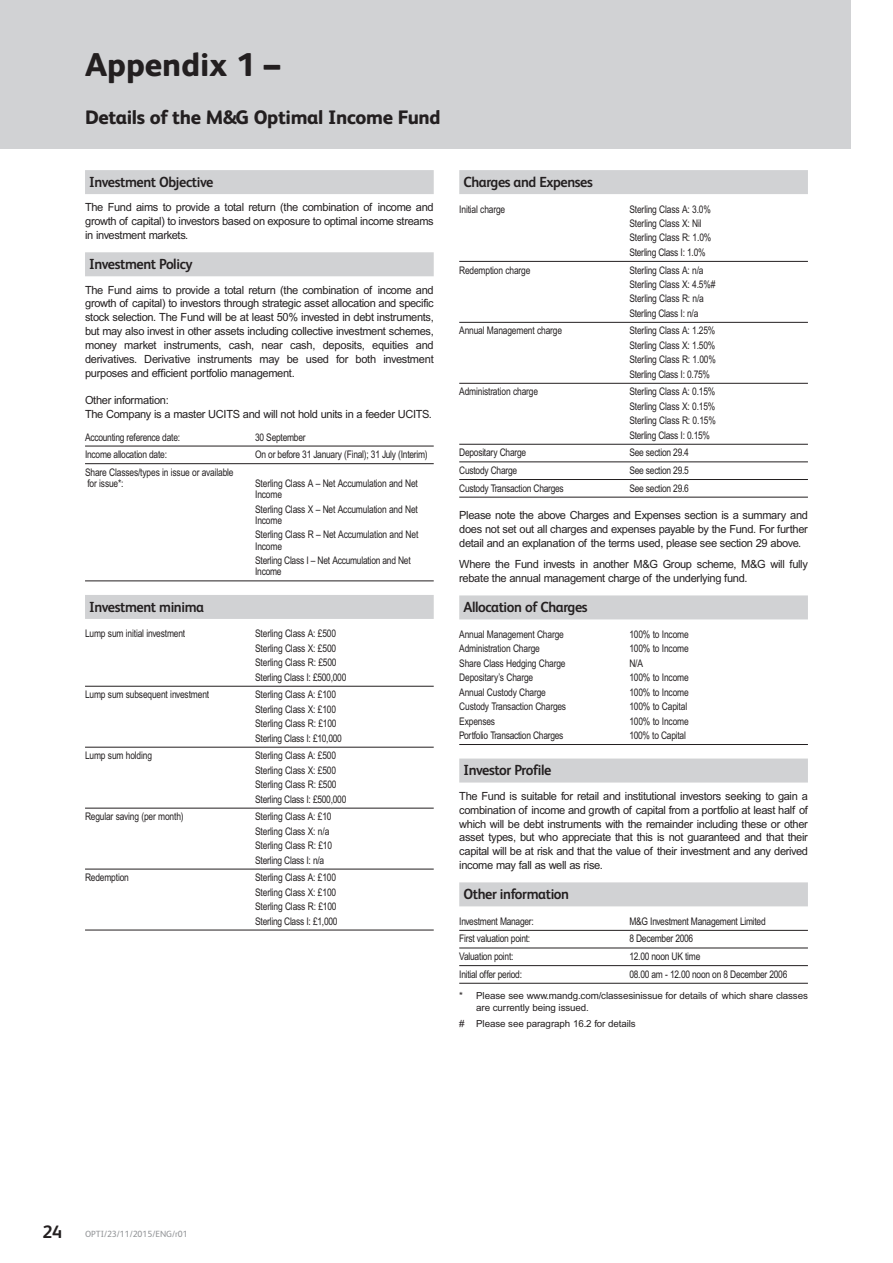
<style>
.page{position:relative;width:893px;height:1263px;background:#fff}
.page>*{position:absolute;margin:0;border:0;box-sizing:border-box;transform-origin:0 0}
.t1{font:800 33px "FS Albert";color:#231f20}
.t2{font:800 19.5px "FS Albert";letter-spacing:-.015em;color:#231f20}
.t3{font:700 18px "FS Albert";color:#231f20}
.t4{font:700 14.7px "FS Albert";letter-spacing:-.03em;color:#231f20;scale:.96 1}
.t5{font:11.25px/13.8px "Arial";letter-spacing:-.03em;color:#231f20;text-align:justify}
.t6{font:10.5px/14.4px "Arial Narrow";letter-spacing:-.015em;color:#231f20}
.t7{font:9.75px/12px "Arial";letter-spacing:-.01em;color:#231f20}
.t8{font:9px "FS Albert";color:#939598}
</style>
<div class="page">
<div style="left:0;top:0;width:850px;height:149px;background:#d1d2d4"></div>
<div style="left:85px;top:170px;width:349px;height:24px;background:#d1d2d4"></div>
<div style="left:85px;top:252px;width:349px;height:24px;background:#d1d2d4"></div>
<hr style="left:85px;top:446px;width:349px;height:1px;background:#231f20">
<hr style="left:85px;top:463px;width:349px;height:1px;background:#231f20">
<hr style="left:85px;top:581px;width:349px;height:1px;background:#231f20">
<div style="left:85px;top:595px;width:349px;height:24px;background:#d1d2d4"></div>
<hr style="left:85px;top:686px;width:349px;height:1px;background:#231f20">
<hr style="left:85px;top:747px;width:349px;height:1px;background:#231f20">
<hr style="left:85px;top:808px;width:349px;height:1px;background:#231f20">
<hr style="left:85px;top:869px;width:349px;height:1px;background:#231f20">
<hr style="left:85px;top:930px;width:349px;height:1px;background:#231f20">
<div style="left:459px;top:170px;width:349px;height:24px;background:#d1d2d4"></div>
<hr style="left:459px;top:261px;width:349px;height:1px;background:#231f20">
<hr style="left:459px;top:322px;width:349px;height:1px;background:#231f20">
<hr style="left:459px;top:383px;width:349px;height:1px;background:#231f20">
<hr style="left:459px;top:444px;width:349px;height:1px;background:#231f20">
<hr style="left:459px;top:462px;width:349px;height:1px;background:#231f20">
<hr style="left:459px;top:479px;width:349px;height:1px;background:#231f20">
<hr style="left:459px;top:497px;width:349px;height:1px;background:#231f20">
<div style="left:459px;top:595px;width:349px;height:24px;background:#d1d2d4"></div>
<hr style="left:459px;top:744px;width:349px;height:1px;background:#231f20">
<div style="left:459px;top:758px;width:349px;height:24px;background:#d1d2d4"></div>
<div style="left:459px;top:882px;width:349px;height:24px;background:#d1d2d4"></div>
<hr style="left:459px;top:930px;width:349px;height:1px;background:#231f20">
<hr style="left:459px;top:948px;width:349px;height:1px;background:#231f20">
<hr style="left:459px;top:965px;width:349px;height:1px;background:#231f20">
<hr style="left:459px;top:983px;width:349px;height:1px;background:#231f20">
<h1 class="t1" style="left:85px;top:54px;width:197px">Appendix 1 –</h1>
<h2 class="t2" style="left:85px;top:111px;width:357px">Details of the M&amp;G Optimal Income Fund</h2>
<h3 class="t4" style="left:89px;top:177px;width:131px">Investment Objective</h3>
<p class="t5" style="left:85px;top:202px;width:350px">The Fund aims to provide a total return (the combination of income and growth of capital) to investors based on exposure to optimal income streams in investment markets.</p>
<h3 class="t4" style="left:89px;top:259px;width:109px">Investment Policy</h3>
<p class="t5" style="left:85px;top:284px;width:350px">The Fund aims to provide a total return (the combination of income and growth of capital) to investors through strategic asset allocation and specific stock selection. The Fund will be at least 50% invested in debt instruments, but may also invest in other assets including collective investment schemes, money market instruments, cash, near cash, deposits, equities and derivatives. Derivative instruments may be used for both investment purposes and efficient portfolio management.</p>
<p class="t5" style="left:85px;top:394px;width:348px">Other information:<br>The Company is a master UCITS and will not hold units in a feeder UCITS.</p>
<p class="t6" style="left:85px;top:431px;width:97px">Accounting reference date:</p>
<p class="t6" style="left:255px;top:431px;width:52px">30 September</p>
<p class="t6" style="left:85px;top:448px;width:84px">Income allocation date:</p>
<p class="t6" style="left:255px;top:448px;width:174px">On or before 31 January (Final); 31 July (Interim)</p>
<p class="t6" style="left:85px;top:467px;width:150px;line-height:11.2px">Share Classes/types in issue or available for issue*:</p>
<p class="t6" style="left:255px;top:479px;width:164px;line-height:11.2px">Sterling Class A – Net Accumulation and Net<br>Income</p>
<p class="t6" style="left:255px;top:504px;width:164px;line-height:11.2px">Sterling Class X – Net Accumulation and Net<br>Income</p>
<p class="t6" style="left:255px;top:530px;width:165px;line-height:11.2px">Sterling Class R – Net Accumulation and Net<br>Income</p>
<p class="t6" style="left:255px;top:556px;width:157px;line-height:11.2px">Sterling Class I – Net Accumulation and Net<br>Income</p>
<h3 class="t4" style="left:89px;top:601px;width:121px">Investment minima</h3>
<p class="t6" style="left:85px;top:627px;width:102px">Lump sum initial investment</p>
<p class="t6" style="left:255px;top:627px;width:93px">Sterling Class A: £500<br>Sterling Class X: £500<br>Sterling Class R: £500<br>Sterling Class I: £500,000</p>
<p class="t6" style="left:85px;top:688px;width:126px">Lump sum subsequent investment</p>
<p class="t6" style="left:255px;top:688px;width:88px">Sterling Class A: £100<br>Sterling Class X: £100<br>Sterling Class R: £100<br>Sterling Class I: £10,000</p>
<p class="t6" style="left:85px;top:749px;width:68px">Lump sum holding</p>
<p class="t6" style="left:255px;top:749px;width:93px">Sterling Class A: £500<br>Sterling Class X: £500<br>Sterling Class R: £500<br>Sterling Class I: £500,000</p>
<p class="t6" style="left:85px;top:810px;width:100px">Regular saving (per month)</p>
<p class="t6" style="left:255px;top:810px;width:78px">Sterling Class A: £10<br>Sterling Class X: n/a<br>Sterling Class R: £10<br>Sterling Class I: n/a</p>
<p class="t6" style="left:85px;top:871px;width:45px">Redemption</p>
<p class="t6" style="left:255px;top:871px;width:84px">Sterling Class A: £100<br>Sterling Class X: £100<br>Sterling Class R: £100<br>Sterling Class I: £1,000</p>
<h3 class="t4" style="left:463px;top:177px;width:136px">Charges and Expenses</h3>
<p class="t6" style="left:459px;top:203px;width:48px">Initial charge</p>
<p class="t6" style="left:629px;top:203px;width:84px">Sterling Class A: 3.0%<br>Sterling Class X: Nil<br>Sterling Class R: 1.0%<br>Sterling Class I: 1.0%</p>
<p class="t6" style="left:459px;top:264px;width:73px">Redemption charge</p>
<p class="t6" style="left:629px;top:264px;width:88px">Sterling Class A: n/a<br>Sterling Class X: 4.5%#<br>Sterling Class R: n/a<br>Sterling Class I: n/a</p>
<p class="t6" style="left:459px;top:325px;width:104px">Annual Management charge</p>
<p class="t6" style="left:629px;top:325px;width:88px;text-align:justify">Sterling Class A: 1.25% Sterling Class X: 1.50% Sterling Class R: 1.00% Sterling Class I: 0.75%</p>
<p class="t6" style="left:459px;top:385px;width:80px">Administration charge</p>
<p class="t6" style="left:629px;top:385px;width:88px;text-align:justify">Sterling Class A: 0.15% Sterling Class X: 0.15% Sterling Class R: 0.15% Sterling Class I: 0.15%</p>
<p class="t6" style="left:459px;top:446px;width:68px">Depositary Charge</p>
<p class="t6" style="left:629px;top:446px;width:61px">See section 29.4</p>
<p class="t6" style="left:459px;top:464px;width:59px">Custody Charge</p>
<p class="t6" style="left:629px;top:464px;width:61px">See section 29.5</p>
<p class="t6" style="left:459px;top:482px;width:106px">Custody Transaction Charges</p>
<p class="t6" style="left:629px;top:482px;width:61px">See section 29.6</p>
<p class="t5" style="left:459px;top:509px;width:350px">Please note the above Charges and Expenses section is a summary and does not set out all charges and expenses payable by the Fund. For further detail and an explanation of the terms used, please see section 29 above.</p>
<p class="t5" style="left:459px;top:559px;width:350px">Where the Fund invests in another M&amp;G Group scheme, M&amp;G will fully rebate the annual management charge of the underlying fund.</p>
<h3 class="t4" style="left:463px;top:602px;width:131px">Allocation of Charges</h3>
<p class="t6" style="left:459px;top:628px;width:106px">Annual Management Charge</p>
<p class="t6" style="left:629px;top:628px;width:61px">100% to Income</p>
<p class="t6" style="left:459px;top:642px;width:82px">Administration Charge</p>
<p class="t6" style="left:629px;top:642px;width:61px">100% to Income</p>
<p class="t6" style="left:459px;top:657px;width:108px">Share Class Hedging Charge</p>
<p class="t6" style="left:629px;top:657px;width:15px">N/A</p>
<p class="t6" style="left:459px;top:671px;width:75px">Depositary’s Charge</p>
<p class="t6" style="left:629px;top:671px;width:61px">100% to Income</p>
<p class="t6" style="left:459px;top:686px;width:88px">Annual Custody Charge</p>
<p class="t6" style="left:629px;top:686px;width:61px">100% to Income</p>
<p class="t6" style="left:459px;top:700px;width:108px">Custody Transaction Charges</p>
<p class="t6" style="left:629px;top:700px;width:59px">100% to Capital</p>
<p class="t6" style="left:459px;top:715px;width:37px">Expenses</p>
<p class="t6" style="left:629px;top:715px;width:61px">100% to Income</p>
<p class="t6" style="left:459px;top:729px;width:106px">Portfolio Transaction Charges</p>
<p class="t6" style="left:629px;top:729px;width:58px">100% to Capital</p>
<h3 class="t4" style="left:463px;top:765px;width:93px">Investor Profile</h3>
<p class="t5" style="left:459px;top:790px;width:350px">The Fund is suitable for retail and institutional investors seeking to gain a combination of income and growth of capital from a portfolio at least half of which will be debt instruments with the remainder including these or other asset types, but who appreciate that this is not guaranteed and that their capital will be at risk and that the value of their investment and any derived income may fall as well as rise.</p>
<h3 class="t4" style="left:463px;top:889px;width:112px">Other information</h3>
<p class="t6" style="left:459px;top:915px;width:76px">Investment Manager:</p>
<p class="t6" style="left:629px;top:915px;width:138px">M&amp;G Investment Management Limited</p>
<p class="t6" style="left:459px;top:932px;width:73px">First valuation point:</p>
<p class="t6" style="left:629px;top:932px;width:65px">8 December 2006</p>
<p class="t6" style="left:459px;top:950px;width:56px">Valuation point:</p>
<p class="t6" style="left:629px;top:950px;width:73px">12.00 noon UK time</p>
<p class="t6" style="left:459px;top:968px;width:64px">Initial offer period:</p>
<p class="t6" style="left:629px;top:968px;width:160px">08.00 am - 12.00 noon on 8 December 2006</p>
<p class="t7" style="left:476px;top:991px;width:333px;text-indent:-17px">* Please see www.mandg.com/classesinissue for details of which share classes are currently being issued.</p>
<p class="t7" style="left:459px;top:1018px;width:178px"># Please see paragraph 16.2 for details</p>
<h3 class="t3" style="left:43px;top:1225px;width:21px">24</h3>
<p class="t8" style="left:85px;top:1231px;width:104px">OPTI/23/11/2015/ENG/r01</p>
</div>
